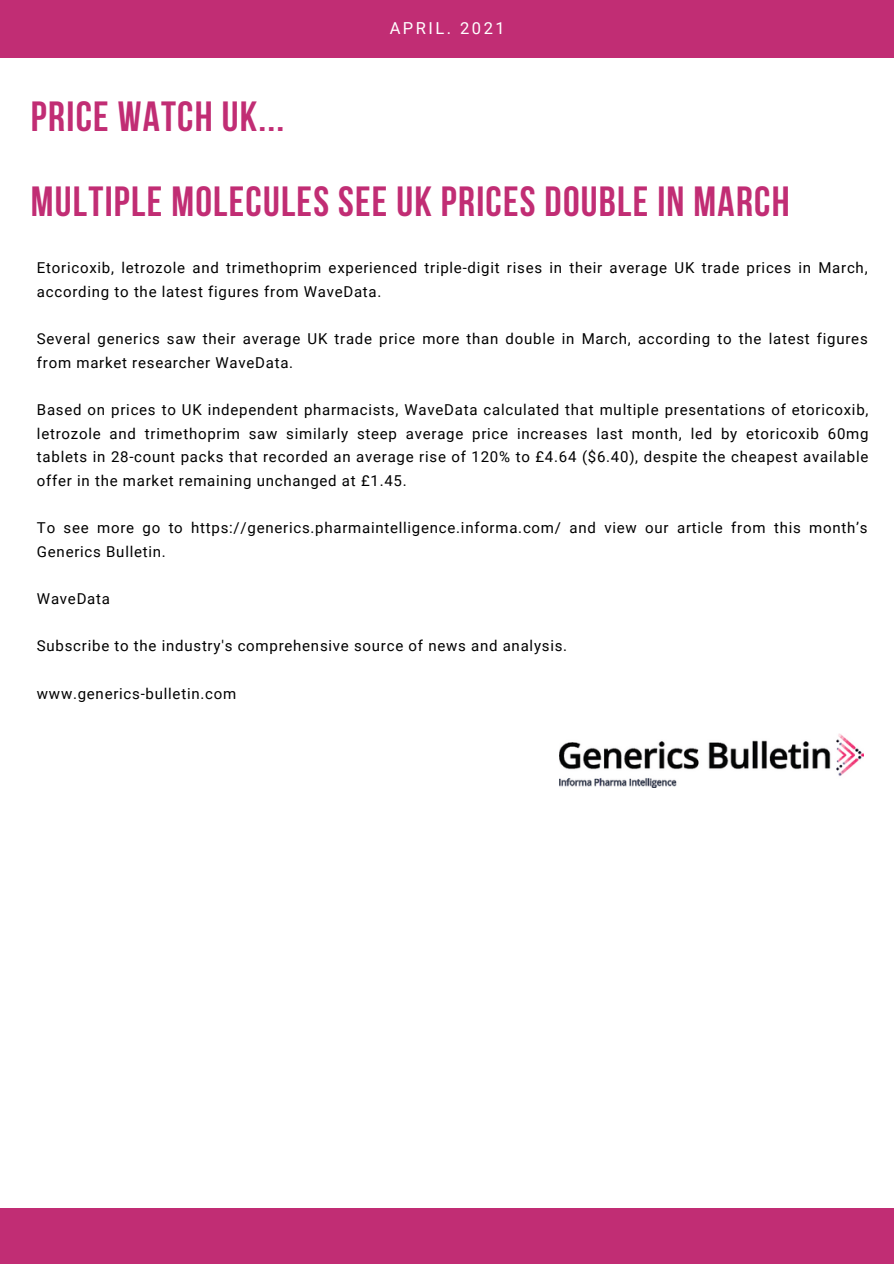
<style>
.page{position:relative;width:894px;height:1264px;background:#fff}
.page>*{position:absolute;margin:0;border:0;box-sizing:border-box;transform-origin:0 0}
.t1{font:700 42px "Bebas Neue";letter-spacing:.03em;color:#c12d74}
.t2{font:16.5px "Roboto";letter-spacing:.15em;color:#fff}
.t3{font:15px/23.7px "Roboto";letter-spacing:.05em;color:#000}
</style>
<div class="page">
<div style="left:0;top:0;width:893px;height:57px;background:#c12d74"></div>
<div style="left:0;top:1208px;width:893px;height:55px;background:#c12d74"></div>
<img style="left:559px;top:733px;width:304px;height:54px">
<p class="t1" style="left:31px;top:99px;width:255px">PRICE WATCH UK...</p>
<p class="t2" style="left:389px;top:19px;width:116px">APRIL. 2021</p>
<p class="t1" style="left:31px;top:185px;width:760px">MULTIPLE MOLECULES SEE UK PRICES DOUBLE IN MARCH</p>
<p class="t3" style="left:37px;top:256px;width:831px">Etoricoxib, letrozole and trimethoprim experienced triple-digit rises in their average UK trade prices in March, according to the latest figures from WaveData.</p>
<p class="t3" style="left:37px;top:327px;width:832px">Several generics saw their average UK trade price more than double in March, according to the latest figures from market researcher WaveData.</p>
<p class="t3" style="left:37px;top:398px;width:832px;text-align:justify">Based on prices to UK independent pharmacists, WaveData calculated that multiple presentations of etoricoxib, letrozole and trimethoprim saw similarly steep average price increases last month, led by etoricoxib 60mg tablets in 28-count packs that recorded an average rise of 120% to £4.64 ($6.40), despite the cheapest available offer in the market remaining unchanged at £1.45.</p>
<p class="t3" style="left:37px;top:516px;width:832px">To see more go to https://generics.pharmaintelligence.informa.com/ and view our article from this month’s<br>Generics Bulletin.</p>
<p class="t3" style="left:37px;top:587px;width:75px">WaveData</p>
<p class="t3" style="left:37px;top:634px;width:531px">Subscribe to the industry's comprehensive source of news and analysis.</p>
<p class="t3" style="left:37px;top:681px;width:201px">www.generics-bulletin.com</p>
</div>
